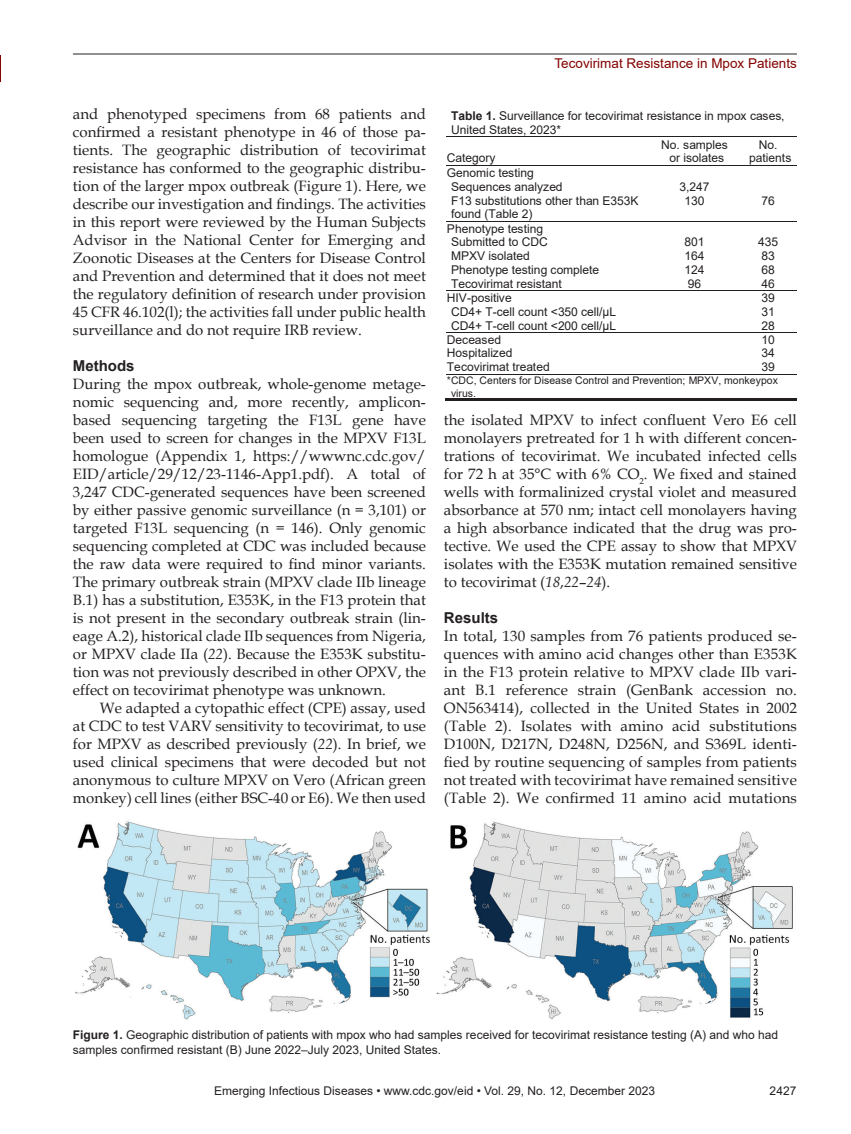
<style>
.page{position:relative;width:851px;height:1134px;background:#fff}
.page>*{position:absolute;margin:0;border:0;box-sizing:border-box;transform-origin:0 0}
.t1{font:15px/18px "Book Antiqua";color:#231f20;text-align:justify}
.t2{font:700 15px "Arial";color:#231f20}
.t3{font:13.5px "Arial";color:#820301}
.t4{font:12px/13.6px "Arial";color:#231f20}
.t5{font:10.5px/12.1px "Arial";color:#231f20}
.s1{font-style:italic}
.s2{font-weight:700}
</style>
<div class="page">
<svg style="left:0;top:55px;width:1px;height:27px"></svg>
<hr style="left:73px;top:54px;width:723px;height:1px;background:#231f20">
<hr style="left:446px;top:137px;width:210px;height:1px;background:#231f20">
<hr style="left:657px;top:137px;width:80px;height:1px;background:#231f20">
<hr style="left:738px;top:137px;width:58px;height:1px;background:#231f20">
<hr style="left:446px;top:165px;width:210px;height:1px;background:#231f20">
<hr style="left:657px;top:165px;width:80px;height:1px;background:#231f20">
<hr style="left:738px;top:165px;width:58px;height:1px;background:#231f20">
<hr style="left:446px;top:221px;width:210px;height:1px;background:#231f20">
<hr style="left:656px;top:221px;width:81px;height:1px;background:#231f20">
<hr style="left:737px;top:221px;width:59px;height:1px;background:#231f20">
<hr style="left:446px;top:290px;width:210px;height:1px;background:#231f20">
<hr style="left:656px;top:290px;width:81px;height:1px;background:#231f20">
<hr style="left:737px;top:290px;width:59px;height:1px;background:#231f20">
<hr style="left:446px;top:332px;width:210px;height:1px;background:#231f20">
<hr style="left:656px;top:332px;width:81px;height:1px;background:#231f20">
<hr style="left:737px;top:332px;width:59px;height:1px;background:#231f20">
<hr style="left:446px;top:374px;width:210px;height:1px;background:#231f20">
<hr style="left:657px;top:374px;width:80px;height:1px;background:#231f20">
<hr style="left:738px;top:374px;width:58px;height:1px;background:#231f20">
<hr style="left:445px;top:399px;width:351px;height:2px;background:#231f20">
<img style="left:75px;top:821px;width:718px;height:199px">
<p class="t1" style="left:73px;top:104px;width:354px">and phenotyped specimens from 68 patients and confirmed a resistant phenotype in 46 of those pa&shy;tients. The geographic distribution of tecovirimat resistance has conformed to the geographic distribu&shy;tion of the larger mpox outbreak (Figure 1). Here, we describe our investigation and findings. The activities in this report were reviewed by the Human Subjects Advisor in the National Center for Emerging and Zoonotic Diseases at the Centers for Disease Control and Prevention and determined that it does not meet the regulatory definition of research under provision 45 CFR 46.102(l); the activities fall under public health surveillance and do not require IRB review.</p>
<p class="t2" style="left:73px;top:355px;width:63px">Methods</p>
<p class="t1" style="left:73px;top:374px;width:354px">During the mpox outbreak, whole-genome metage&shy;nomic sequencing and, more recently, amplicon&shy;based sequencing targeting the F13L gene have been used to screen for changes in the MPXV F13L homologue (Appendix 1, https://wwwnc.cdc.gov/ EID/article/29/12/23-1146-App1.pdf). A total of 3,247 CDC-generated sequences have been screened by either passive genomic surveillance (n = 3,101) or targeted F13L sequencing (n = 146). Only genomic sequencing completed at CDC was included because the raw data were required to find minor variants.<br>The primary outbreak strain (MPXV clade IIb lineage B.1) has a substitution, E353K, in the F13 protein that is not present in the secondary outbreak strain (lin&shy;eage A.2), historical clade IIb sequences from Nigeria, or MPXV clade IIa (<span class="s1">22</span>). Because the E353K substitu&shy;tion was not previously described in other OPXV, the effect on tecovirimat phenotype was unknown.</p>
<p class="t1" style="left:73px;top:698px;width:354px;text-indent:27px">We adapted a cytopathic effect (CPE) assay, used at CDC to test VARV sensitivity to tecovirimat, to use for MPXV as described previously (<span class="s1">22</span>). In brief, we used clinical specimens that were decoded but not anonymous to culture MPXV on Vero (African green monkey) cell lines (either BSC-40 or E6). We then used</p>
<p class="t3" style="left:554px;top:54px;width:244px">Tecovirimat Resistance in Mpox Patients</p>
<p class="t4" style="left:451px;top:109px;width:335px"><span class="s2">Table 1.</span> Surveillance for tecovirimat resistance in mpox cases,<br>United States, 2023*</p>
<p class="t4" style="left:447px;top:151px;width:50px">Category</p>
<p class="t4" style="left:661px;top:138px;width:68px;text-align:center">No. samples or isolates</p>
<p class="t4" style="left:749px;top:138px;width:44px;text-align:center">No. patients</p>
<p class="t4" style="left:451px;top:166px;width:113px;text-indent:-4px">Genomic testing<br>Sequences analyzed</p>
<p class="t4" style="left:679px;top:180px;width:32px">3,247</p>
<p class="t4" style="left:451px;top:194px;width:189px">F13 substitutions other than E353K found (Table 2)</p>
<p class="t4" style="left:684px;top:194px;width:22px">130</p>
<p class="t4" style="left:761px;top:194px;width:15px">76</p>
<p class="t4" style="left:447px;top:221px;width:102px;text-align:center">Phenotype testing<br>Submitted to CDC</p>
<p class="t4" style="left:684px;top:235px;width:22px">801</p>
<p class="t4" style="left:758px;top:235px;width:22px">435</p>
<p class="t4" style="left:451px;top:249px;width:80px">MPXV isolated</p>
<p class="t4" style="left:684px;top:249px;width:22px">164</p>
<p class="t4" style="left:761px;top:249px;width:15px">83</p>
<p class="t4" style="left:451px;top:263px;width:150px">Phenotype testing complete</p>
<p class="t4" style="left:684px;top:263px;width:22px">124</p>
<p class="t4" style="left:761px;top:263px;width:15px">68</p>
<p class="t4" style="left:451px;top:277px;width:112px">Tecovirimat resistant</p>
<p class="t4" style="left:688px;top:277px;width:15px">96</p>
<p class="t4" style="left:761px;top:277px;width:15px">46</p>
<p class="t4" style="left:447px;top:291px;width:66px">HIV-positive</p>
<p class="t4" style="left:761px;top:291px;width:15px">39</p>
<p class="t4" style="left:451px;top:305px;width:167px">CD4+ T-cell count &lt;350 cell/µL</p>
<p class="t4" style="left:761px;top:305px;width:15px">31</p>
<p class="t4" style="left:451px;top:318px;width:167px">CD4+ T-cell count &lt;200 cell/µL</p>
<p class="t4" style="left:761px;top:318px;width:15px">28</p>
<p class="t4" style="left:447px;top:332px;width:56px">Deceased</p>
<p class="t4" style="left:761px;top:332px;width:15px">10</p>
<p class="t4" style="left:447px;top:346px;width:67px">Hospitalized</p>
<p class="t4" style="left:761px;top:346px;width:15px">34</p>
<p class="t4" style="left:447px;top:360px;width:104px">Tecovirimat treated</p>
<p class="t4" style="left:761px;top:360px;width:15px">39</p>
<p class="t5" style="left:451px;top:375px;width:328px;text-indent:-4px">*CDC, Centers for Disease Control and Prevention; MPXV, monkeypox virus.</p>
<p class="t1" style="left:444px;top:410px;width:354px">the isolated MPXV to infect confluent Vero E6 cell monolayers pretreated for 1 h with different concen&shy;trations of tecovirimat. We incubated infected cells for 72 h at 35°C with 6% CO<sub>2</sub>. We fixed and stained wells with formalinized crystal violet and measured absorbance at 570 nm; intact cell monolayers having a high absorbance indicated that the drug was pro&shy;tective. We used the CPE assay to show that MPXV isolates with the E353K mutation remained sensitive to tecovirimat (<span class="s1">18</span>,<span class="s1">22</span>–<span class="s1">24</span>).</p>
<p class="t2" style="left:444px;top:607px;width:56px">Results</p>
<p class="t1" style="left:444px;top:626px;width:354px">In total, 130 samples from 76 patients produced se&shy;quences with amino acid changes other than E353K in the F13 protein relative to MPXV clade IIb vari&shy;ant B.1 reference strain (GenBank accession no.<br>ON563414), collected in the United States in 2002 (Table 2). Isolates with amino acid substitutions D100N, D217N, D248N, D256N, and S369L identi&shy;fied by routine sequencing of samples from patients not treated with tecovirimat have remained sensitive (Table 2). We confirmed 11 amino acid mutations</p>
<p class="t4" style="left:73px;top:1027px;width:706px;line-height:15px"><span class="s2">Figure 1.</span> Geographic distribution of patients with mpox who had samples received for tecovirimat resistance testing (A) and who had samples confirmed resistant (B) June 2022–July 2023, United States.</p>
<p class="t4" style="left:214px;top:1084px;width:442px">Emerging Infectious Diseases • www.cdc.gov/eid • Vol. 29, No. 12, December 2023</p>
<p class="t4" style="left:769px;top:1084px;width:28px">2427</p>
</div>
